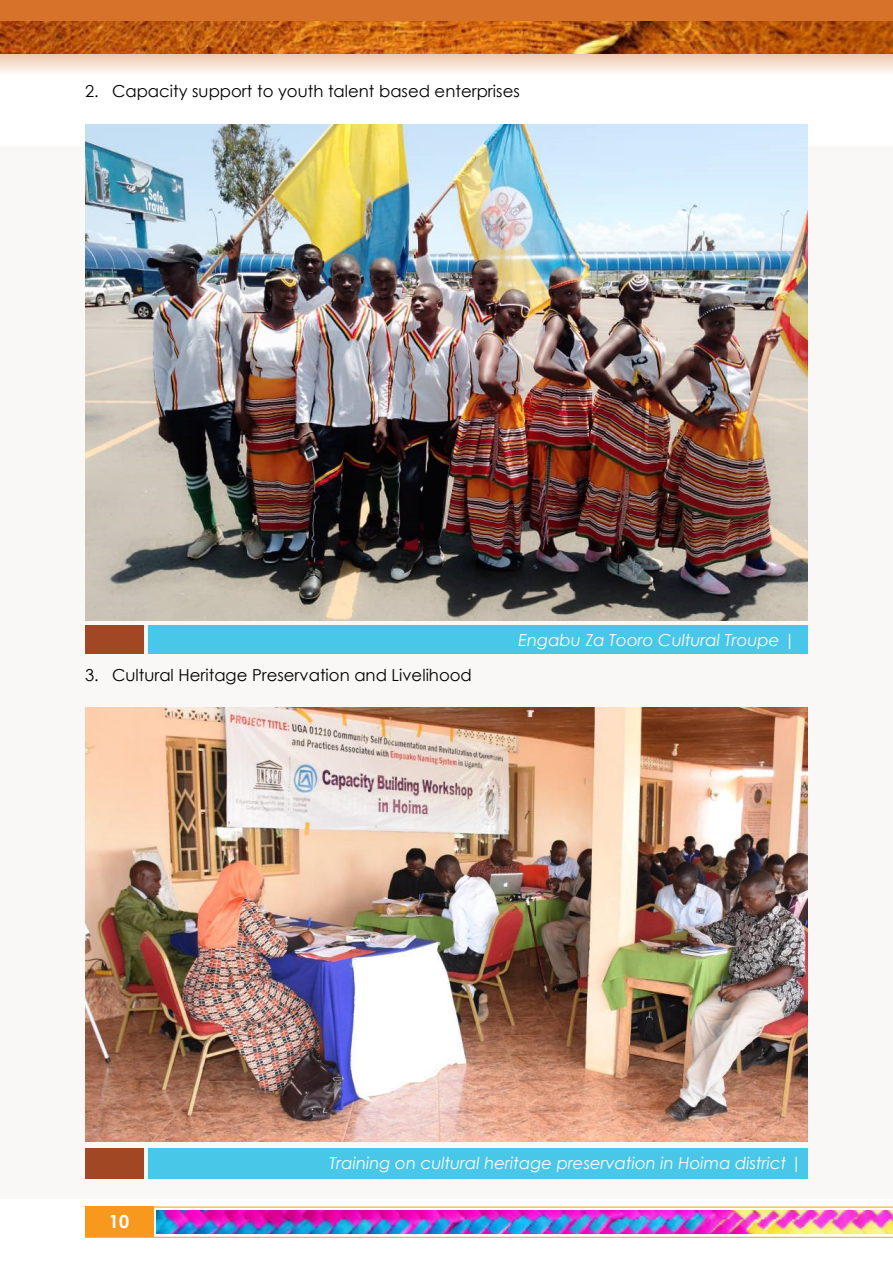
<style>
.page{position:relative;width:893px;height:1263px;background:#fff}
.page>*{position:absolute;margin:0;border:0;box-sizing:border-box;transform-origin:0 0}
.t1{font:700 18px "Century Gothic";color:#fff}
.t2{font:16.5px "Century Gothic";color:#000}
.t3{font:italic 16.5px "Century Gothic";color:#fff}
</style>
<div class="page">
<svg style="left:0;top:0;width:893px;height:73px;background:#e4a476"></svg>
<hr style="left:85px;top:1207px;width:808px;height:1px;background:#f8991d">
<hr style="left:85px;top:1237px;width:808px;height:1px;background:#f8991d">
<div style="left:85px;top:1207px;width:68px;height:30px;background:#f8991d"></div>
<img style="left:156px;top:1210px;width:737px;height:24px">
<img style="left:0;top:21px;width:893px;height:32px">
<div style="left:0;top:147px;width:893px;height:1052px;background:#f9f8f6"></div>
<div style="left:149px;top:625px;width:659px;height:29px;background:#49c7e8"></div>
<div style="left:85px;top:625px;width:58px;height:29px;background:#a24723"></div>
<img style="left:85px;top:124px;width:723px;height:496px">
<img style="left:85px;top:708px;width:723px;height:434px">
<div style="left:149px;top:1148px;width:659px;height:31px;background:#49c7e8"></div>
<div style="left:85px;top:1148px;width:58px;height:31px;background:#a24723"></div>
<p class="t2" style="left:85px;top:80px;width:436px">2. Capacity support to youth talent based enterprises</p>
<p class="t2" style="left:85px;top:663px;width:388px">3. Cultural Heritage Preservation and Livelihood</p>
<p class="t3" style="left:518px;top:628px;width:278px">Engabu Za Tooro Cultural Troupe |</p>
<p class="t1" style="left:109px;top:1208px;width:22px">10</p>
<p class="t3" style="left:330px;top:1151px;width:474px">Training on cultural heritage preservation in Hoima district |</p>
</div>
